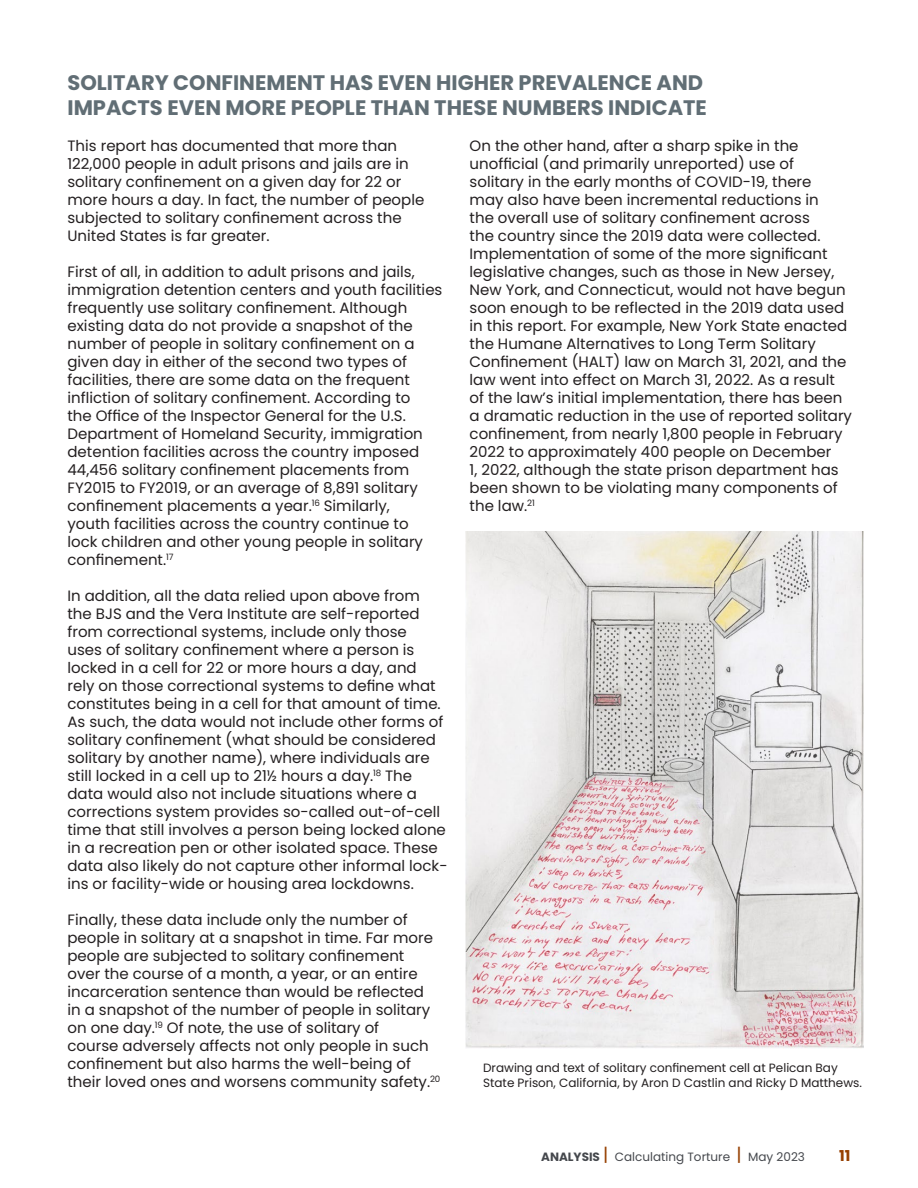
<style>
.page{position:relative;width:918px;height:1188px;background:#fff}
.page>*{position:absolute;margin:0;border:0;box-sizing:border-box;transform-origin:0 0}
.t1{font:700 21px/25.2px "Poppins";color:#616e75}
.t2{font:15px/18px "Poppins";color:#231f20}
.t3{font:700 15px "Poppins";color:#964000}
.t4{font:12px/14.4px "Poppins";color:#231f20}
.t5{font:12px "Poppins";color:#45484d}
.s1{font-weight:700}
.s2{font-size:18px;color:#964000}
</style>
<div class="page">
<img style="left:465px;top:531px;width:399px;height:517px">
<h1 class="t1" style="left:68px;top:70px;width:641px">SOLITARY CONFINEMENT HAS EVEN HIGHER PREVALENCE AND<br>IMPACTS EVEN MORE PEOPLE THAN THESE NUMBERS INDICATE</h1>
<p class="t2" style="left:68px;top:137px;width:358px">This report has documented that more than 122,000 people in adult prisons and jails are in solitary confinement on a given day for 22 or more hours a day. In fact, the number of people subjected to solitary confinement across the United States is far greater.</p>
<p class="t2" style="left:67px;top:263px;width:376px">First of all, in addition to adult prisons and jails, immigration detention centers and youth facilities frequently use solitary confinement. Although existing data do not provide a snapshot of the number of people in solitary confinement on a given day in either of the second two types of facilities, there are some data on the frequent infliction of solitary confinement. According to<br>the Office of the Inspector General for the U.S.<br>Department of Homeland Security, immigration detention facilities across the country imposed 44,456 solitary confinement placements from FY2015 to FY2019, or an average of 8,891 solitary confinement placements a year.<sup>16</sup> Similarly,<br>youth facilities across the country continue to lock children and other young people in solitary confinement.<sup>17</sup></p>
<p class="t2" style="left:68px;top:587px;width:382px">In addition, all the data relied upon above from the BJS and the Vera Institute are self-reported from correctional systems, include only those<br>uses of solitary confinement where a person is locked in a cell for 22 or more hours a day, and<br>rely on those correctional systems to define what constitutes being in a cell for that amount of time.<br>As such, the data would not include other forms of solitary confinement (what should be considered solitary by another name), where individuals are still locked in a cell up to 21½ hours a day.<sup>18</sup> The data would also not include situations where a corrections system provides so-called out-of-cell time that still involves a person being locked alone in a recreation pen or other isolated space. These data also likely do not capture other informal lock&shy;ins or facility-wide or housing area lockdowns.</p>
<p class="t2" style="left:67px;top:911px;width:374px">Finally, these data include only the number of people in solitary at a snapshot in time. Far more people are subjected to solitary confinement over the course of a month, a year, or an entire incarceration sentence than would be reflected in a snapshot of the number of people in solitary on one day.<sup>19</sup> Of note, the use of solitary of<br>course adversely affects not only people in such confinement but also harms the well-being of their loved ones and worsens community safety.<sup>20</sup></p>
<p class="t2" style="left:470px;top:137px;width:384px">On the other hand, after a sharp spike in the unofficial (and primarily unreported) use of solitary in the early months of COVID-19, there<br>may also have been incremental reductions in<br>the overall use of solitary confinement across<br>the country since the 2019 data were collected.<br>Implementation of some of the more significant legislative changes, such as those in New Jersey, New York, and Connecticut, would not have begun soon enough to be reflected in the 2019 data used in this report. For example, New York State enacted the Humane Alternatives to Long Term Solitary Confinement (HALT) law on March 31, 2021, and the law went into effect on March 31, 2022. As a result of the law’s initial implementation, there has been a dramatic reduction in the use of reported solitary confinement, from nearly 1,800 people in February 2022 to approximately 400 people on December<br>1, 2022, although the state prison department has been shown to be violating many components of the law.<sup>21</sup></p>
<p class="t4" style="left:483px;top:1061px;width:380px">Drawing and text of solitary confinement cell at Pelican Bay<br>State Prison, California, by Aron D Castlin and Ricky D Matthews.</p>
<p class="t5" style="left:541px;top:1150px;width:265px"><span class="s1">ANALYSIS</span> <span class="s2">|</span> Calculating Torture <span class="s2">|</span> May 2023</p>
<p class="t3" style="left:839px;top:1147px;width:13px">11</p>
</div>
